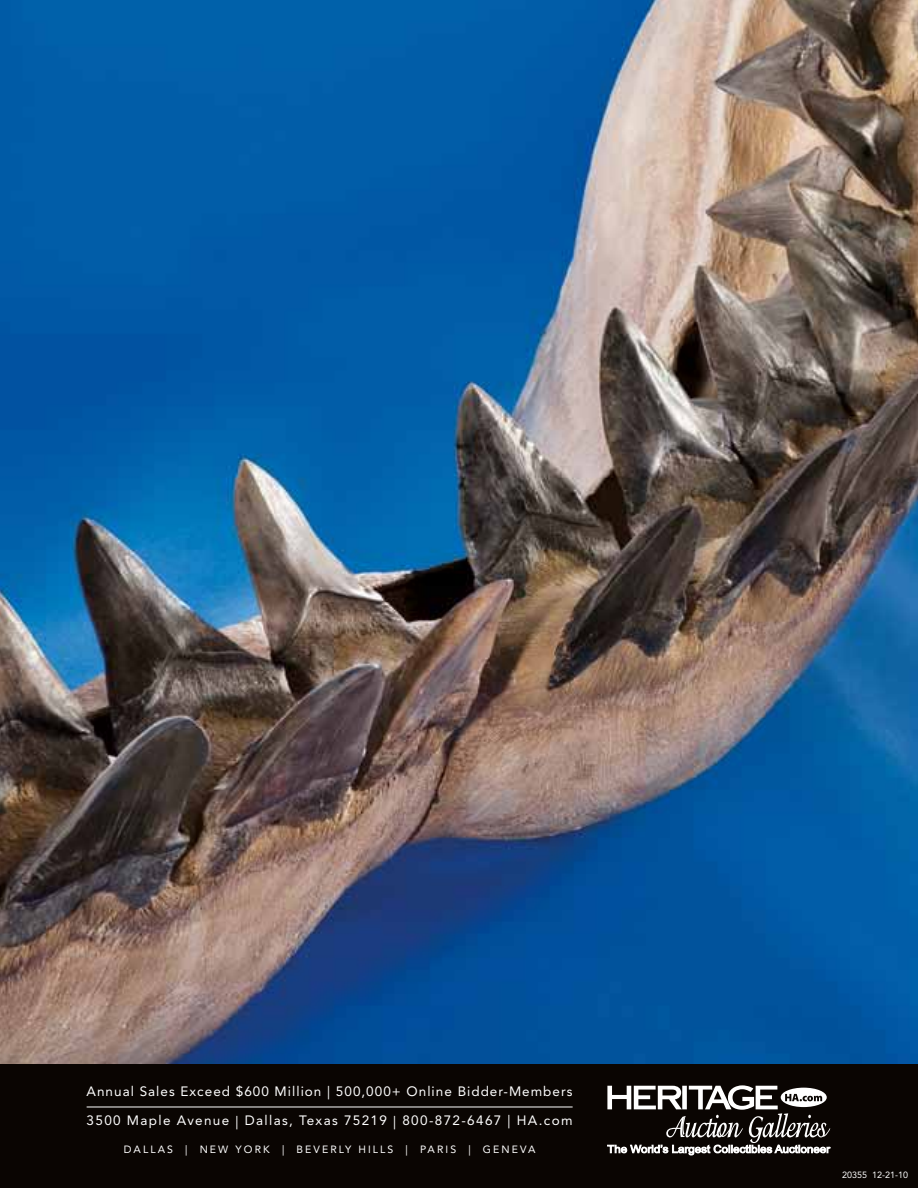
<style>
.page{position:relative;width:918px;height:1188px;background:#fff}
.page>*{position:absolute;margin:0;border:0;box-sizing:border-box;transform-origin:0 0}
.t1{font:13.5px/29.7px "Avenir LT Std";letter-spacing:.075em;color:#fff}
.t2{font:10.5px "Avenir LT Std";letter-spacing:.2em;color:#fff}
.t3{font:9px "Avenir LT Std";color:#fff}
</style>
<div class="page">
<img style="left:0;top:0;width:918px;height:1065px">
<div style="left:0;top:1065px;width:918px;height:123px;background:#0a0502"></div>
<svg style="left:607px;top:1085px;width:223px;height:70px"></svg>
<hr style="left:87px;top:1107px;width:486px;height:1px;background:#fff">
<p class="t1" style="left:87px;top:1076px;width:487px">Annual Sales Exceed $600 Million | 500,000+ Online Bidder-Members<br>3500 Maple Avenue | Dallas, Texas 75219 | 800-872-6467 | HA.com</p>
<p class="t2" style="left:124px;top:1143px;width:413px">DALLAS | NEW YORK | BEVERLY HILLS | PARIS | GENEVA</p>
<p class="t3" style="left:842px;top:1170px;width:68px">20355 12-21-10</p>
</div>
